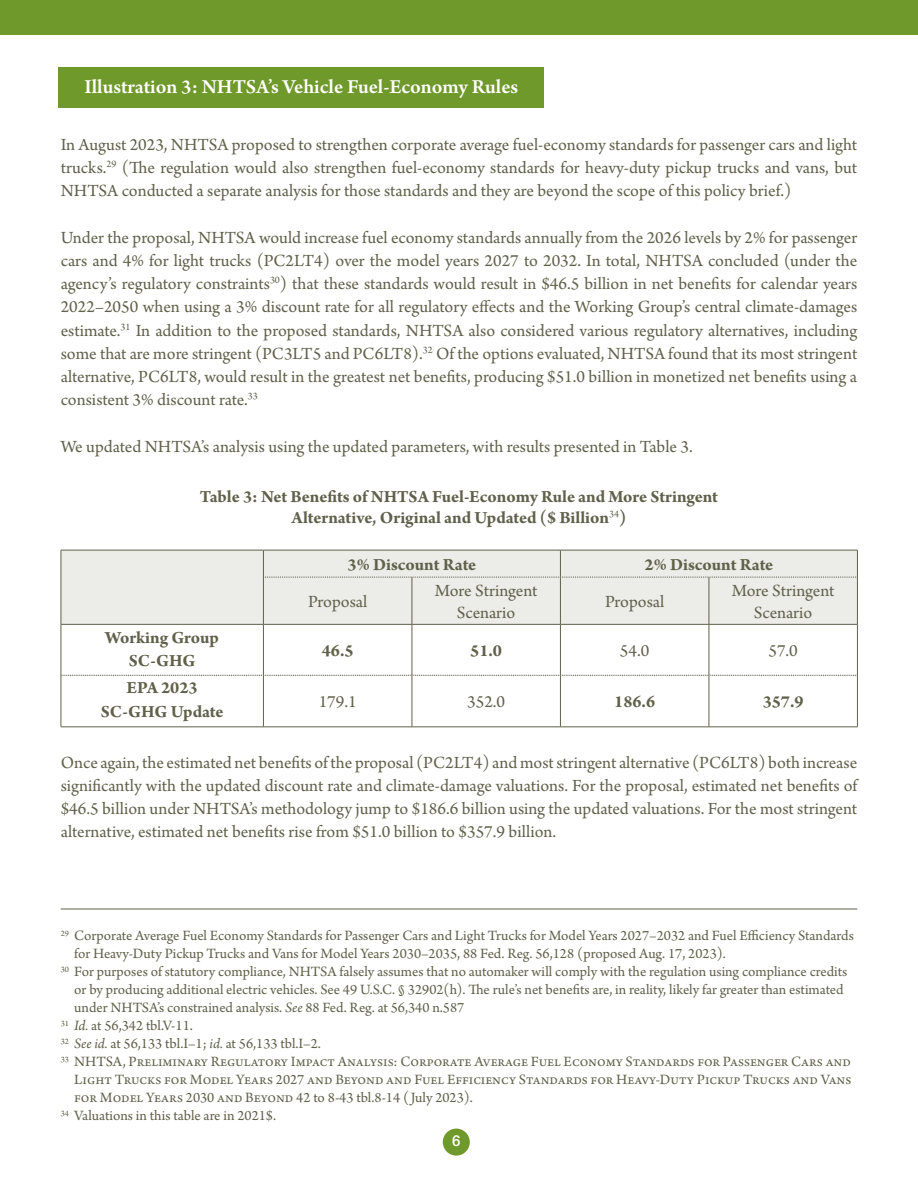
<style>
.page{position:relative;width:918px;height:1188px;background:#fff}
.page>*{position:absolute;margin:0;border:0;box-sizing:border-box;transform-origin:0 0}
.t1{font:600 21px "Arno Pro";color:#fff}
.t2{font:18px/23.2px "Arno Pro";color:#60614b;text-align:justify}
.t3{font:700 18px/20.7px "Arno Pro";letter-spacing:-.005em;color:#60614b;text-align:center}
.Footnote{font:15px/18px "Arno Pro";color:#60614b}
.t4{font:500 15px "Helvetica Neue";color:#fff}
.s1{font-style:italic}
</style>
<div class="page">
<div style="left:443px;top:1129px;width:27px;height:27px;background:#70992b;border-radius:50%"></div>
<div style="left:0;top:0;width:918px;height:35px;background:#70992b"></div>
<div style="left:62px;top:551px;width:795px;height:73px;background:#ecece8"></div>
<hr style="left:61px;top:625px;width:1px;height:50px;background:#60614b">
<hr style="left:263px;top:625px;width:1px;height:50px;background:#60614b">
<hr style="left:412px;top:625px;width:1px;height:50px;background:#60614b">
<hr style="left:560px;top:625px;width:1px;height:50px;background:#60614b">
<hr style="left:709px;top:625px;width:1px;height:50px;background:#60614b">
<hr style="left:857px;top:625px;width:1px;height:50px;background:#60614b">
<hr style="left:61px;top:675px;width:1px;height:52px;background:#60614b">
<hr style="left:263px;top:675px;width:1px;height:52px;background:#60614b">
<hr style="left:412px;top:675px;width:1px;height:52px;background:#60614b">
<hr style="left:560px;top:675px;width:1px;height:52px;background:#60614b">
<hr style="left:709px;top:675px;width:1px;height:52px;background:#60614b">
<hr style="left:857px;top:675px;width:1px;height:52px;background:#60614b">
<hr style="left:61px;top:727px;width:202px;height:1px;background:#60614b">
<hr style="left:263px;top:727px;width:149px;height:1px;background:#60614b">
<hr style="left:412px;top:727px;width:148px;height:1px;background:#60614b">
<hr style="left:560px;top:727px;width:149px;height:1px;background:#60614b">
<hr style="left:709px;top:727px;width:149px;height:1px;background:#60614b">
<hr style="left:263px;top:577px;width:1px;height:47px;background:#60614b">
<hr style="left:412px;top:577px;width:1px;height:47px;background:#60614b">
<hr style="left:560px;top:577px;width:1px;height:47px;background:#60614b">
<hr style="left:709px;top:577px;width:1px;height:47px;background:#60614b">
<hr style="left:857px;top:577px;width:1px;height:47px;background:#60614b">
<hr style="left:61px;top:624px;width:202px;height:1px;background:#60614b">
<hr style="left:263px;top:624px;width:149px;height:1px;background:#60614b">
<hr style="left:412px;top:624px;width:148px;height:1px;background:#60614b">
<hr style="left:560px;top:624px;width:149px;height:1px;background:#60614b">
<hr style="left:709px;top:624px;width:149px;height:1px;background:#60614b">
<svg style="left:263px;top:550px;width:595px;height:28px;background:#e7e7e2"></svg>
<svg style="left:61px;top:675px;width:797px;height:1px"></svg>
<hr style="left:61px;top:550px;width:202px;height:1px;background:#60614b">
<svg style="left:61px;top:550px;width:1px;height:27px"></svg>
<hr style="left:61px;top:577px;width:1px;height:47px;background:#60614b">
<hr style="left:263px;top:550px;width:149px;height:1px;background:#60614b">
<hr style="left:412px;top:550px;width:148px;height:1px;background:#60614b">
<hr style="left:61px;top:909px;width:796px;height:1px;background:#60614b">
<div style="left:58px;top:67px;width:486px;height:41px;background:#70992b"></div>
<p class="t1" style="left:85px;top:75px;width:435px">Illustration 3: NHTSA’s Vehicle Fuel-Economy Rules</p>
<p class="t2" style="left:61px;top:134px;width:798px">In August 2023, NHTSA proposed to strengthen corporate average fuel-economy standards for passenger cars and light trucks.<sup>29</sup> (The regulation would also strengthen fuel-economy standards for heavy-duty pickup trucks and vans, but NHTSA conducted a separate analysis for those standards and they are beyond the scope of this policy brief.)</p>
<p class="t2" style="left:61px;top:227px;width:798px">Under the proposal, NHTSA would increase fuel economy standards annually from the 2026 levels by 2% for passenger cars and 4% for light trucks (PC2LT4) over the model years 2027 to 2032. In total, NHTSA concluded (under the agency’s regulatory constraints<sup>30</sup>) that these standards would result in $46.5 billion in net benefits for calendar years 2022–2050 when using a 3% discount rate for all regulatory effects and the Working Group’s central climate-damages estimate.<sup>31</sup> In addition to the proposed standards, NHTSA also considered various regulatory alternatives, including some that are more stringent (PC3LT5 and PC6LT8).<sup>32</sup> Of the options evaluated, NHTSA found that its most stringent alternative, PC6LT8, would result in the greatest net benefits, producing $51.0 billion in monetized net benefits using a consistent 3% discount rate.<sup>33</sup></p>
<p class="t2" style="left:61px;top:436px;width:633px">We updated NHTSA’s analysis using the updated parameters, with results presented in Table 3.</p>
<p class="t3" style="left:200px;top:487px;width:520px">Table 3: Net Benefits of NHTSA Fuel-Economy Rule and More Stringent<br>Alternative, Original and Updated ($ Billion<sup>34</sup>)</p>
<p class="t3" style="left:348px;top:555px;width:130px">3% Discount Rate</p>
<p class="t3" style="left:645px;top:555px;width:130px">2% Discount Rate</p>
<p class="t2" style="left:308px;top:591px;width:61px">Proposal</p>
<p class="t2" style="left:435px;top:581px;width:104px;line-height:21.6px;text-align:center">More Stringent<br>Scenario</p>
<p class="t2" style="left:605px;top:591px;width:61px">Proposal</p>
<p class="t2" style="left:732px;top:581px;width:104px;line-height:21.6px;text-align:center">More Stringent<br>Scenario</p>
<p class="t3" style="left:105px;top:628px;width:115px">Working Group</p>
<p class="t3" style="left:129px;top:651px;width:68px">SC-GHG</p>
<p class="t3" style="left:322px;top:641px;width:33px">46.5</p>
<p class="t3" style="left:470px;top:641px;width:33px">51.0</p>
<p class="t2" style="left:620px;top:640px;width:31px">54.0</p>
<p class="t2" style="left:768px;top:640px;width:31px">57.0</p>
<p class="t3" style="left:127px;top:679px;width:73px">EPA 2023</p>
<p class="t3" style="left:101px;top:702px;width:124px">SC-GHG Update</p>
<p class="t2" style="left:319px;top:691px;width:39px">179.1</p>
<p class="t2" style="left:467px;top:691px;width:39px">352.0</p>
<p class="t3" style="left:614px;top:692px;width:42px">186.6</p>
<p class="t3" style="left:763px;top:692px;width:42px">357.9</p>
<p class="t2" style="left:61px;top:751px;width:800px">Once again, the estimated net benefits of the proposal (PC2LT4) and most stringent alternative (PC6LT8) both increase significantly with the updated discount rate and climate-damage valuations. For the proposal, estimated net benefits of $46.5 billion under NHTSA’s methodology jump to $186.6 billion using the updated valuations. For the most stringent alternative, estimated net benefits rise from $51.0 billion to $357.9 billion.</p>
<p class="Footnote" style="left:74px;top:928px;width:781px;text-indent:-14px"><sup>29</sup> Corporate Average Fuel Economy Standards for Passenger Cars and Light Trucks for Model Years 2027–2032 and Fuel Efficiency Standards for Heavy-Duty Pickup Trucks and Vans for Model Years 2030–2035, 88 Fed. Reg. 56,128 (proposed Aug. 17, 2023).</p>
<p class="Footnote" style="left:74px;top:964px;width:775px;text-indent:-14px"><sup>30</sup> For purposes of statutory compliance, NHTSA falsely assumes that no automaker will comply with the regulation using compliance credits or by producing additional electric vehicles. See 49 U.S.C. § 32902(h). The rule’s net benefits are, in reality, likely far greater than estimated under NHTSA’s constrained analysis. <span class="s1">See</span> 88 Fed. Reg. at 56,340 n.587</p>
<p class="Footnote" style="left:61px;top:1018px;width:134px"><sup>31</sup> <span class="s1">Id.</span> at 56,342 tbl.V-11.</p>
<p class="Footnote" style="left:61px;top:1036px;width:262px"><sup>32</sup> <span class="s1">See id.</span> at 56,133 tbl.I–1; <span class="s1">id.</span> at 56,133 tbl.I–2.</p>
<p class="Footnote" style="left:74px;top:1054px;width:779px;text-align:justify;text-indent:-14px"><sup>33</sup> NHTSA, Preliminary Regulatory Impact Analysis: Corporate Average Fuel Economy Standards for Passenger Cars and Light Trucks for Model Years 2027 and Beyond and Fuel Efficiency Standards for Heavy-Duty Pickup Trucks and Vans for Model Years 2030 and Beyond 42 to 8-43 tbl.8-14 ( July 2023).</p>
<p class="Footnote" style="left:61px;top:1108px;width:217px"><sup>34</sup> Valuations in this table are in 2021$.</p>
<p class="t4" style="left:452px;top:1129px;width:10px">6</p>
</div>
